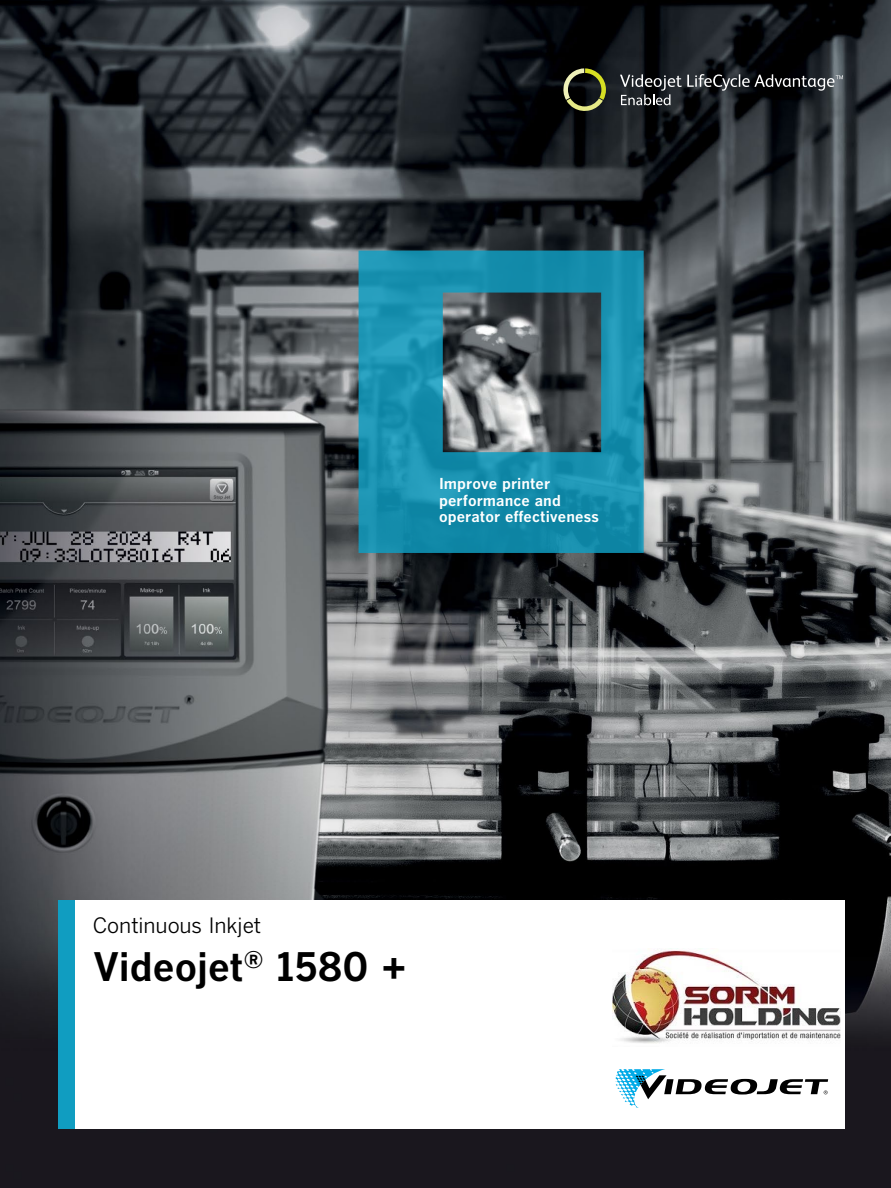
<style>
.page{position:relative;width:891px;height:1188px;background:#fff}
.page>*{position:absolute;margin:0;border:0;box-sizing:border-box;transform-origin:0 0}
.t1{font:700 39px "Benton Gothic";color:#000}
.t2{font:21px "Benton Gothic";letter-spacing:-.01em;color:#000}
.t3{font:700 15px/16.5px "Benton Gothic";letter-spacing:.005em;color:#fff}
</style>
<div class="page">
<img style="left:0;top:0;width:891px;height:1188px">
<div style="left:58px;top:900px;width:17px;height:228px;background:#109dc1"></div>
<div style="left:75px;top:900px;width:770px;height:228px;background:#fff"></div>
<svg style="left:616px;top:1069px;width:212px;height:39px"></svg>
<svg style="left:359px;top:251px;width:285px;height:302px;background:#2d8399"></svg>
<svg style="left:563px;top:68px;width:43px;height:43px;background:#484b2c"></svg>
<svg style="left:620px;top:74px;width:223px;height:31px;background:#383b3e"></svg>
<img style="left:612px;top:950px;width:229px;height:94px">
<p class="t3" style="left:439px;top:476px;width:161px">Improve printer performance and operator effectiveness</p>
<h2 class="t2" style="left:93px;top:914px;width:170px">Continuous Inkjet</h2>
<h1 class="t1" style="left:93px;top:944px;width:316px">Videojet<sup>®</sup> 1580 +</h1>
</div>
